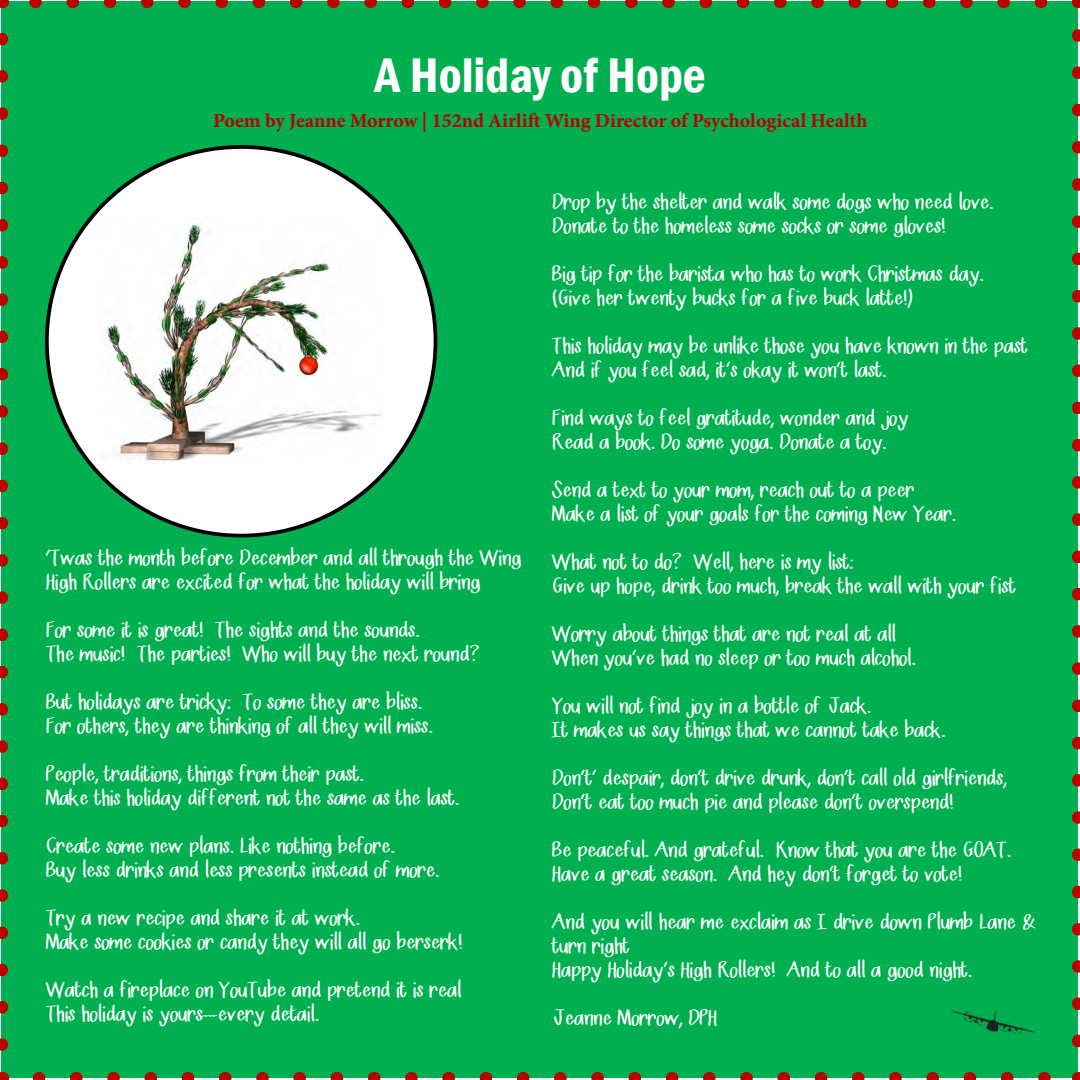
<style>
.page{position:relative;width:1080px;height:1080px;background:#fff}
.page>*{position:absolute;margin:0;border:0;box-sizing:border-box;transform-origin:0 0}
.t1{font:600 condensed 50px "Franklin Gothic";color:#fff}
.t2{font:20px/24px "Mrs Kate";color:#fff}
.t3{font:700 20px "Minion Pro";color:#b00}
</style>
<div class="page">
<div style="left:2px;top:2px;width:1076px;height:1076px;background:#00b050"></div>
<svg style="left:0;top:39px;width:8px;height:1021px"></svg>
<svg style="left:39px;top:1072px;width:1012px;height:8px"></svg>
<svg style="left:1072px;top:29px;width:8px;height:1012px"></svg>
<svg style="left:20px;top:0;width:1021px;height:8px"></svg>
<div style="left:47px;top:147px;width:389px;height:389px;background:#fff;border-radius:50%"></div>
<img style="left:103px;top:223px;width:279px;height:241px">
<img style="left:951px;top:1010px;width:84px;height:23px">
<h1 class="t1" style="left:375px;top:42px;width:333px">A Holiday of Hope</h1>
<p class="t3" style="left:213px;top:106px;width:656px">Poem by Jeanne Morrow | 152nd Airlift Wing Director of Psychological Health</p>
<p class="t2" style="left:45px;top:547px;width:477px">‘Twas the month before December and all through the Wing<br>High Rollers are excited for what the holiday will bring</p>
<p class="t2" style="left:45px;top:619px;width:435px">For some it is great! The sights and the sounds.<br>The music! The parties! Who will buy the next round?</p>
<p class="t2" style="left:45px;top:691px;width:388px">But holidays are tricky: To some they are bliss.<br>For others, they are thinking of all they will miss.</p>
<p class="t2" style="left:45px;top:763px;width:414px">People, traditions, things from their past.<br>Make this holiday different not the same as the last.</p>
<p class="t2" style="left:45px;top:835px;width:395px">Create some new plans. Like nothing before.<br>Buy less drinks and less presents instead of more.</p>
<p class="t2" style="left:45px;top:907px;width:418px">Try a new recipe and share it at work.<br>Make some cookies or candy they will all go berserk!</p>
<p class="t2" style="left:45px;top:979px;width:417px">Watch a fireplace on YouTube and pretend it is real<br>This holiday is yours----every detail.</p>
<p class="t2" style="left:551px;top:191px;width:443px">Drop by the shelter and walk some dogs who need love.<br>Donate to the homeless some socks or some gloves!</p>
<p class="t2" style="left:551px;top:263px;width:433px">Big tip for the barista who has to work Christmas day. (Give her twenty bucks for a five buck latte!)</p>
<p class="t2" style="left:551px;top:335px;width:477px">This holiday may be unlike those you have known in the past<br>And if you feel sad, it’s okay it won’t last.</p>
<p class="t2" style="left:551px;top:407px;width:358px">Find ways to feel gratitude, wonder and joy<br>Read a book. Do some yoga. Donate a toy.</p>
<p class="t2" style="left:551px;top:479px;width:405px">Send a text to your mom, reach out to a peer<br>Make a list of your goals for the coming New Year.</p>
<p class="t2" style="left:551px;top:551px;width:465px">What not to do? Well, here is my list:<br>Give up hope, drink too much, break the wall with your fist</p>
<p class="t2" style="left:551px;top:623px;width:365px">Worry about things that are not real at all<br>When you’ve had no sleep or too much alcohol.</p>
<p class="t2" style="left:551px;top:695px;width:394px">You will not find joy in a bottle of Jack.<br>It makes us say things that we cannot take back.</p>
<p class="t2" style="left:551px;top:767px;width:456px">Don’t’ despair, don’t drive drunk, don’t call old girlfriends,<br>Don’t eat too much pie and please don’t overspend!</p>
<p class="t2" style="left:551px;top:839px;width:460px">Be peaceful. And grateful. Know that you are the GOAT.<br>Have a great season. And hey don’t forget to vote!</p>
<p class="t2" style="left:551px;top:911px;width:485px">And you will hear me exclaim as I drive down Plumb Lane &amp; turn right<br>Happy Holiday’s High Rollers! And to all a good night.</p>
<p class="t2" style="left:551px;top:1007px;width:166px">Jeanne Morrow, DPH</p>
</div>
